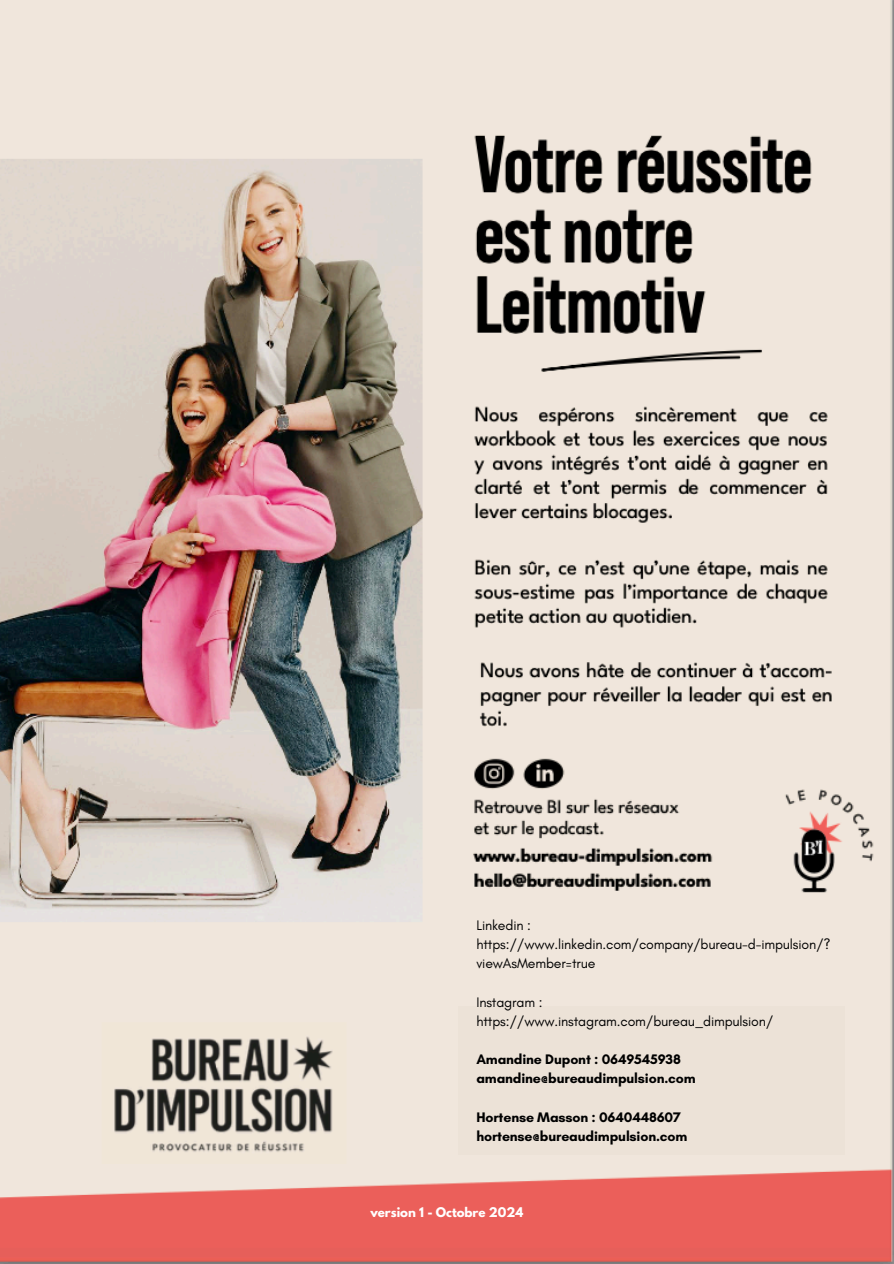
<style>
.page{position:relative;width:894px;height:1264px;background:#fff}
.page>*{position:absolute;margin:0;border:0;box-sizing:border-box;transform-origin:0 0}
.t1{font:14.1px/19.2px "Glacial Indifference";letter-spacing:-.01em;color:#000}
.t2{font:700 14.1px/19.2px "Glacial Indifference";letter-spacing:-.01em;color:#000}
.t3{font:700 11.85px "League Spartan";color:#fff}
</style>
<div class="page">
<img style="left:0;top:0;width:893px;height:1263px">
<div style="left:458px;top:1006px;width:386px;height:148px;background:#ece2d7"></div>
<img style="left:471px;top:648px;width:373px;height:95px">
<img style="left:443px;top:743px;width:446px;height:175px">
<p class="t1" style="left:476px;top:915px;width:356px">Linkedin : https://www.linkedin.com/company/bureau-d-impulsion/? viewAsMember=true</p>
<p class="t1" style="left:476px;top:992px;width:298px">Instagram : https://www.instagram.com/bureau_dimpulsion/</p>
<p class="t2" style="left:476px;top:1049px;width:221px">Amandine Dupont : 0649545938 amandine@bureaudimpulsion.com</p>
<h2 class="t2" style="left:476px;top:1106px;width:212px">Hortense Masson : 0640448607 hortense@bureaudimpulsion.com</h2>
<h2 class="t3" style="left:370px;top:1206px;width:154px">version 1 - Octobre 2024</h2>
</div>
